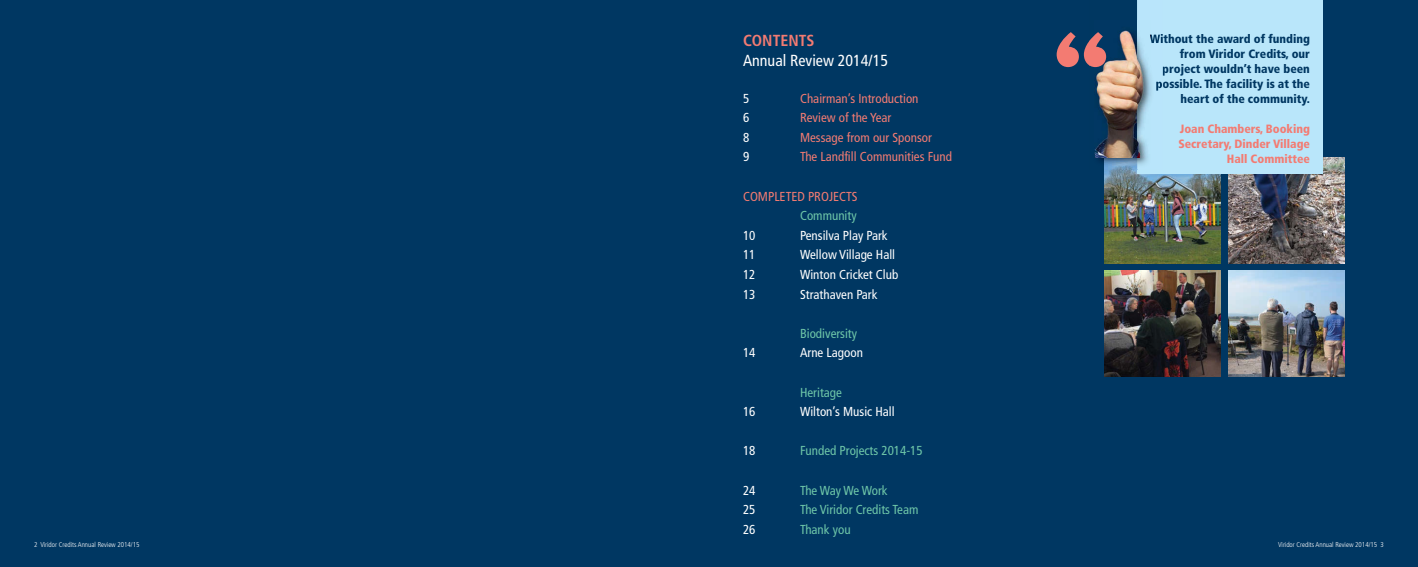
<style>
.page{position:relative;width:1418px;height:567px;background:#fff}
.page>*{position:absolute;margin:0;border:0;box-sizing:border-box;transform-origin:0 0}
.t1{font:700 106px "Aachen LT";color:#f37b72}
.t2{font:condensed 16px "Frutiger";color:#fff}
.t3{font:700 condensed 16px "Frutiger";color:#f37b72}
.t4{font:condensed 13px "Frutiger";color:#fff}
.t5{font:condensed 13px "Frutiger";color:#f37b72}
.t6{font:condensed 13px "Frutiger";color:#6ec6a8}
.t7{font:900 condensed 12px/15px "Frutiger";color:#003762;text-align:right}
.t8{font:900 condensed 12px/15px "Frutiger";color:#f37b72;text-align:right}
.t9{font:300 condensed 7px "Frutiger";color:#fff}
</style>
<div class="page">
<div style="left:0;top:0;width:1417px;height:567px;background:#003762"></div>
<img style="left:1228px;top:271px;width:116px;height:106px">
<img style="left:1104px;top:271px;width:116px;height:106px">
<img style="left:1228px;top:157px;width:116px;height:106px">
<img style="left:1104px;top:170px;width:116px;height:93px">
<div style="left:1137px;top:0;width:185px;height:173px;background:#b9e6fa"></div>
<img style="left:1094px;top:78px;width:58px;height:92px">
<svg style="left:1156px;top:81px;width:6px;height:10px"></svg>
<img style="left:1089px;top:36px;width:5px;height:31px">
<img style="left:1094px;top:30px;width:56px;height:127px">
<svg style="left:1149px;top:34px;width:13px;height:9px"></svg>
<img style="left:1094px;top:32px;width:12px;height:35px">
<h2 class="t3" style="left:743px;top:34px;width:73px">CONTENTS</h2>
<h2 class="t2" style="left:743px;top:54px;width:147px">Annual Review 2014/15</h2>
<p class="t4" style="left:743px;top:93px;width:8px">5</p>
<p class="t5" style="left:800px;top:93px;width:120px">Chairman’s Introduction</p>
<p class="t4" style="left:743px;top:112px;width:8px">6</p>
<p class="t5" style="left:800px;top:112px;width:93px">Review of the Year</p>
<p class="t4" style="left:743px;top:132px;width:8px">8</p>
<p class="t5" style="left:800px;top:132px;width:133px">Message from our Sponsor</p>
<p class="t4" style="left:743px;top:152px;width:8px">9</p>
<p class="t5" style="left:800px;top:152px;width:153px">The Landfill Communities Fund</p>
<p class="t5" style="left:743px;top:191px;width:116px">COMPLETED PROJECTS</p>
<p class="t6" style="left:800px;top:210px;width:58px">Community</p>
<p class="t4" style="left:743px;top:230px;width:14px">10</p>
<p class="t4" style="left:800px;top:230px;width:89px">Pensilva Play Park</p>
<p class="t4" style="left:743px;top:250px;width:14px">11</p>
<p class="t4" style="left:800px;top:250px;width:97px">Wellow Village Hall</p>
<p class="t4" style="left:743px;top:269px;width:14px">12</p>
<p class="t4" style="left:800px;top:269px;width:100px">Winton Cricket Club</p>
<p class="t4" style="left:743px;top:289px;width:14px">13</p>
<p class="t4" style="left:800px;top:289px;width:79px">Strathaven Park</p>
<p class="t6" style="left:800px;top:328px;width:59px">Biodiversity</p>
<p class="t4" style="left:743px;top:348px;width:14px">14</p>
<p class="t4" style="left:800px;top:348px;width:64px">Arne Lagoon</p>
<p class="t6" style="left:800px;top:387px;width:43px">Heritage</p>
<p class="t4" style="left:743px;top:406px;width:14px">16</p>
<p class="t4" style="left:800px;top:406px;width:96px">Wilton’s Music Hall</p>
<p class="t4" style="left:743px;top:446px;width:14px">18</p>
<p class="t6" style="left:800px;top:446px;width:124px">Funded Projects 2014-15</p>
<p class="t4" style="left:743px;top:485px;width:14px">24</p>
<p class="t6" style="left:800px;top:485px;width:89px">The Way We Work</p>
<p class="t4" style="left:743px;top:504px;width:14px">25</p>
<p class="t6" style="left:800px;top:504px;width:120px">The Viridor Credits Team</p>
<p class="t4" style="left:743px;top:524px;width:14px">26</p>
<p class="t6" style="left:800px;top:524px;width:52px">Thank you</p>
<h1 class="t1" style="left:1049px;top:26px;width:65px">“</h1>
<p class="t7" style="left:1149px;top:32px;width:162px">Without the award of funding from Viridor Credits, our project wouldn’t have been possible. The facility is at the heart of the community.</p>
<p class="t8" style="left:1178px;top:122px;width:133px">Joan Chambers, Booking<br>Secretary, Dinder Village<br>Hall Committee</p>
<p class="t9" style="left:34px;top:541px;width:107px">2 Viridor Credits Annual Review 2014/15</p>
<p class="t9" style="left:1277px;top:541px;width:107px">Viridor Credits Annual Review 2014/15 3</p>
</div>
